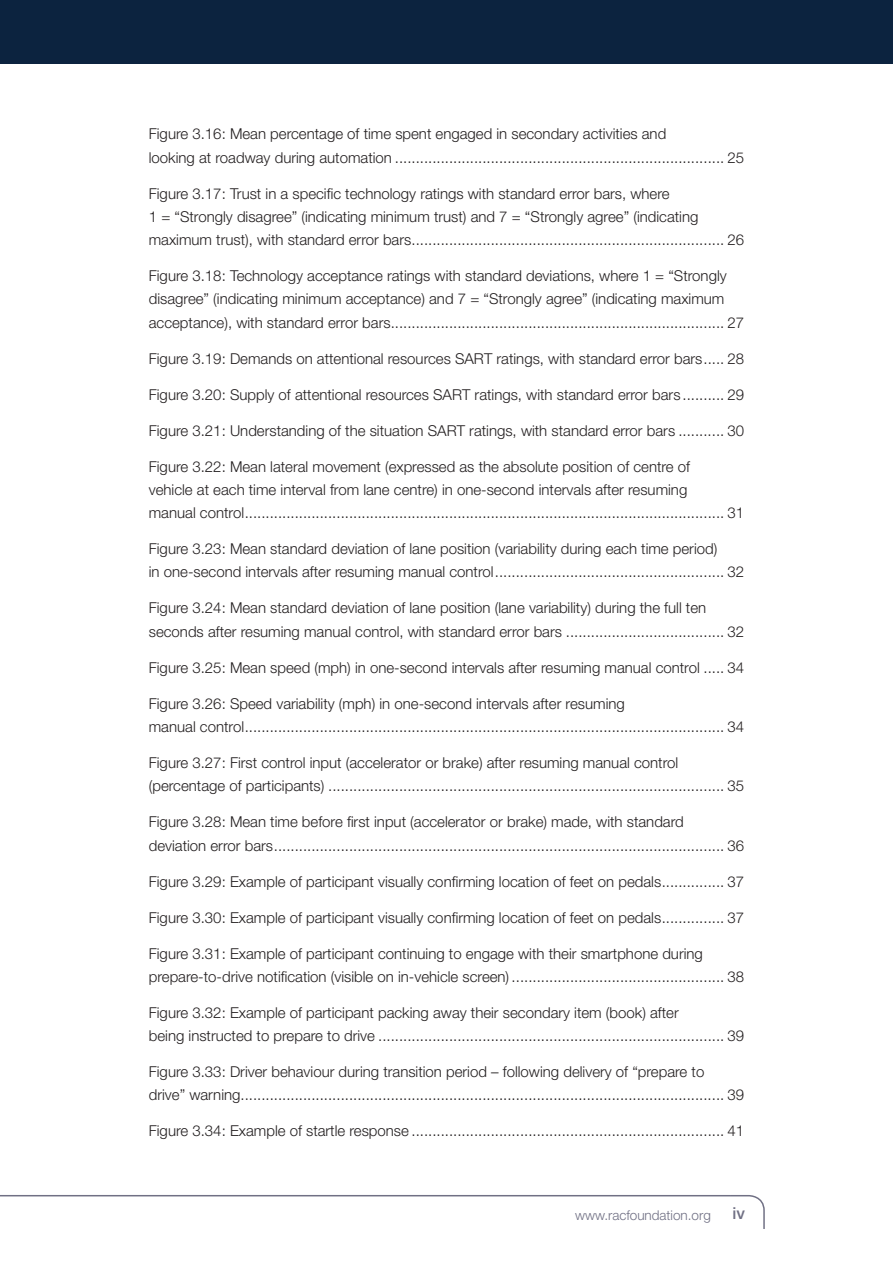
<style>
.page{position:relative;width:893px;height:1263px;background:#0c233f}
.page>*{position:absolute;margin:0;border:0;box-sizing:border-box;transform-origin:0 0}
.t1{font:500 16.5px "Helvetica Neue";color:#707084}
.t2{font:300 15px/23.2px "Helvetica Neue";color:#231f20}
.t3{font:300 13.5px "Helvetica Neue";color:#707084}
</style>
<div class="page">
<div style="left:0;top:65px;width:893px;height:1198px;background:#fff"></div>
<hr style="left:0;top:1195px;width:730px;height:1px;background:#707084">
<svg style="left:728px;top:1195px;width:37px;height:34px"></svg>
<p class="t2" style="left:149px;top:122px;width:519px">Figure 3.16: Mean percentage of time spent engaged in secondary activities and looking at roadway during automation</p>
<p class="t2" style="left:149px;top:181px;width:551px">Figure 3.17: Trust in a specific technology ratings with standard error bars, where<br>1 = “Strongly disagree” (indicating minimum trust) and 7 = “Strongly agree” (indicating maximum trust), with standard error bars</p>
<p class="t2" style="left:727px;top:145px;width:18px">25</p>
<p class="t2" style="left:727px;top:228px;width:18px">26</p>
<p class="t2" style="left:149px;top:264px;width:579px">Figure 3.18: Technology acceptance ratings with standard deviations, where 1 = “Strongly disagree” (indicating minimum acceptance) and 7 = “Strongly agree” (indicating maximum acceptance), with standard error bars</p>
<p class="t2" style="left:727px;top:310px;width:18px">27</p>
<p class="t2" style="left:149px;top:346px;width:555px">Figure 3.19: Demands on attentional resources SART ratings, with standard error bars</p>
<p class="t2" style="left:727px;top:346px;width:18px">28</p>
<p class="t2" style="left:149px;top:382px;width:533px">Figure 3.20: Supply of attentional resources SART ratings, with standard error bars</p>
<p class="t2" style="left:727px;top:382px;width:18px">29</p>
<p class="t2" style="left:149px;top:418px;width:528px">Figure 3.21: Understanding of the situation SART ratings, with standard error bars</p>
<p class="t2" style="left:727px;top:418px;width:18px">30</p>
<p class="t2" style="left:149px;top:454px;width:543px">Figure 3.22: Mean lateral movement (expressed as the absolute position of centre of vehicle at each time interval from lane centre) in one-second intervals after resuming manual control</p>
<p class="t2" style="left:727px;top:501px;width:18px">31</p>
<p class="t2" style="left:149px;top:537px;width:570px">Figure 3.23: Mean standard deviation of lane position (variability during each time period) in one-second intervals after resuming manual control</p>
<p class="t2" style="left:149px;top:596px;width:559px">Figure 3.24: Mean standard deviation of lane position (lane variability) during the full ten seconds after resuming manual control, with standard error bars</p>
<p class="t2" style="left:727px;top:560px;width:18px">32</p>
<p class="t2" style="left:727px;top:619px;width:18px">32</p>
<p class="t2" style="left:149px;top:655px;width:552px">Figure 3.25: Mean speed (mph) in one-second intervals after resuming manual control</p>
<p class="t2" style="left:727px;top:655px;width:18px">34</p>
<p class="t2" style="left:149px;top:691px;width:477px">Figure 3.26: Speed variability (mph) in one-second intervals after resuming manual control</p>
<p class="t2" style="left:727px;top:715px;width:18px">34</p>
<p class="t2" style="left:149px;top:751px;width:531px">Figure 3.27: First control input (accelerator or brake) after resuming manual control (percentage of participants)</p>
<p class="t2" style="left:149px;top:810px;width:536px">Figure 3.28: Mean time before first input (accelerator or brake) made, with standard deviation error bars</p>
<p class="t2" style="left:727px;top:774px;width:18px">35</p>
<p class="t2" style="left:727px;top:833px;width:18px">36</p>
<p class="t2" style="left:149px;top:869px;width:514px">Figure 3.29: Example of participant visually confirming location of feet on pedals</p>
<p class="t2" style="left:727px;top:869px;width:18px">37</p>
<p class="t2" style="left:149px;top:905px;width:514px">Figure 3.30: Example of participant visually confirming location of feet on pedals</p>
<p class="t2" style="left:727px;top:905px;width:18px">37</p>
<p class="t2" style="left:149px;top:941px;width:556px">Figure 3.31: Example of participant continuing to engage with their smartphone during prepare-to-drive notification (visible on in-vehicle screen)</p>
<p class="t2" style="left:727px;top:964px;width:18px">38</p>
<p class="t2" style="left:149px;top:1000px;width:531px">Figure 3.32: Example of participant packing away their secondary item (book) after being instructed to prepare to drive</p>
<p class="t2" style="left:149px;top:1060px;width:557px">Figure 3.33: Driver behaviour during transition period – following delivery of “prepare to drive” warning</p>
<p class="t2" style="left:727px;top:1024px;width:18px">39</p>
<p class="t2" style="left:727px;top:1083px;width:18px">39</p>
<p class="t2" style="left:149px;top:1119px;width:262px">Figure 3.34: Example of startle response</p>
<p class="t2" style="left:727px;top:1119px;width:18px">41</p>
<p class="t3" style="left:575px;top:1206px;width:137px">www.racfoundation.org</p>
<p class="t1" style="left:732px;top:1203px;width:14px">iv</p>
</div>
